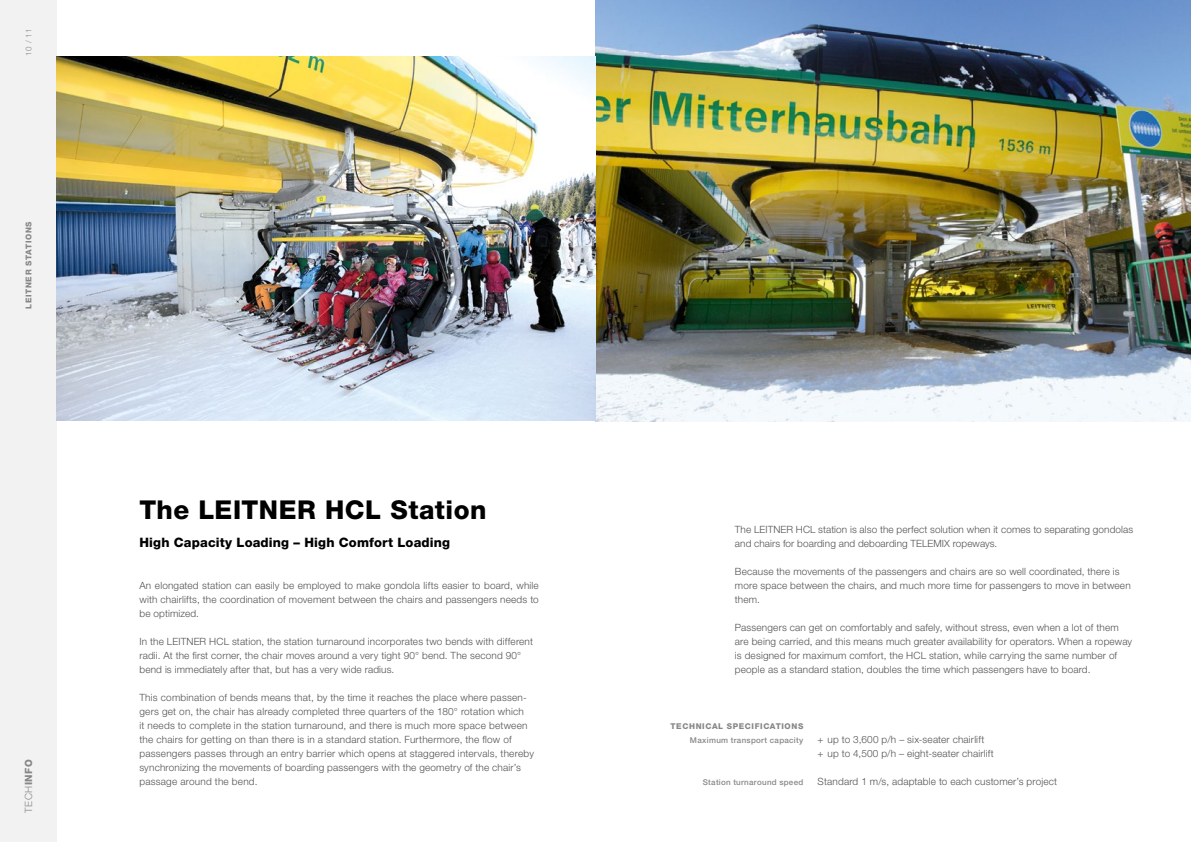
<style>
.page{position:relative;width:1191px;height:842px;background:#fff}
.page>*{position:absolute;margin:0;border:0;box-sizing:border-box;transform-origin:0 0}
.t1{font:800 26px "Helvetica Neue LT";letter-spacing:.02em;color:#000}
.t2{font:800 13px "Helvetica Neue LT";letter-spacing:.01em;color:#000}
.t3{font:300 10px/14px "Helvetica Neue LT";letter-spacing:.015em;color:#525251}
.t4{font:300 10px "Helvetica Neue LT";color:#878787}
.t5{font:500 8px "Helvetica Neue LT";letter-spacing:.035em;color:#878787}
.t6{font:800 8px "Helvetica Neue LT";letter-spacing:.08em;color:#878787}
.t7{font:300 8px "Helvetica Neue LT";color:#878787}
.s1{font-weight:800}
</style>
<div class="page">
<div style="left:0;top:0;width:57px;height:842px;background:#f2f2f2"></div>
<img style="left:595px;top:0;width:596px;height:421px">
<img style="left:57px;top:57px;width:538px;height:364px">
<p class="t7" style="left:24px;top:56px;width:28px;rotate:-90deg">10 / 11</p>
<p class="t6" style="left:24px;top:309px;width:89px;rotate:-90deg">LEITNER STATIONS</p>
<p class="t4" style="left:23px;top:813px;width:55px;rotate:-90deg">TECH<span class="s1">INFO</span></p>
<h1 class="t1" style="left:139px;top:494px;width:348px">The LEITNER HCL Station</h1>
<h2 class="t2" style="left:139px;top:534px;width:312px">High Capacity Loading – High Comfort Loading</h2>
<p class="t3" style="left:139px;top:578px;width:401px;text-align:justify">An elongated station can easily be employed to make gondola lifts easier to board, while with chairlifts, the coordination of movement between the chairs and passengers needs to be optimized.</p>
<p class="t3" style="left:139px;top:634px;width:395px">In the LEITNER HCL station, the station turnaround incorporates two bends with different radii. At the first corner, the chair moves around a very tight 90° bend. The second 90° bend is immediately after that, but has a very wide radius.</p>
<p class="t3" style="left:139px;top:690px;width:396px">This combination of bends means that, by the time it reaches the place where passen&shy;gers get on, the chair has already completed three quarters of the 180° rotation which<br>it needs to complete in the station turnaround, and there is much more space between the chairs for getting on than there is in a standard station. Furthermore, the flow of passengers passes through an entry barrier which opens at staggered intervals, thereby synchronizing the movements of boarding passengers with the geometry of the chair’s passage around the bend.</p>
<p class="t3" style="left:735px;top:522px;width:400px">The LEITNER HCL station is also the perfect solution when it comes to separating gondolas and chairs for boarding and deboarding TELEMIX ropeways.</p>
<p class="t3" style="left:735px;top:564px;width:397px">Because the movements of the passengers and chairs are so well coordinated, there is more space between the chairs, and much more time for passengers to move in between them.</p>
<p class="t3" style="left:735px;top:620px;width:399px">Passengers can get on comfortably and safely, without stress, even when a lot of them are being carried, and this means much greater availability for operators. When a ropeway is designed for maximum comfort, the HCL station, while carrying the same number of people as a standard station, doubles the time which passengers have to board.</p>
<p class="t6" style="left:670px;top:721px;width:134px">TECHNICAL SPECIFICATIONS</p>
<p class="t5" style="left:690px;top:735px;width:115px">Maximum transport capacity</p>
<p class="t5" style="left:703px;top:777px;width:102px">Station turnaround speed</p>
<p class="t3" style="left:817px;top:732px;width:178px">+ up to 3,600 p/h – six-seater chairlift<br>+ up to 4,500 p/h – eight-seater chairlift</p>
<p class="t3" style="left:817px;top:774px;width:241px">Standard 1 m/s, adaptable to each customer’s project</p>
</div>
